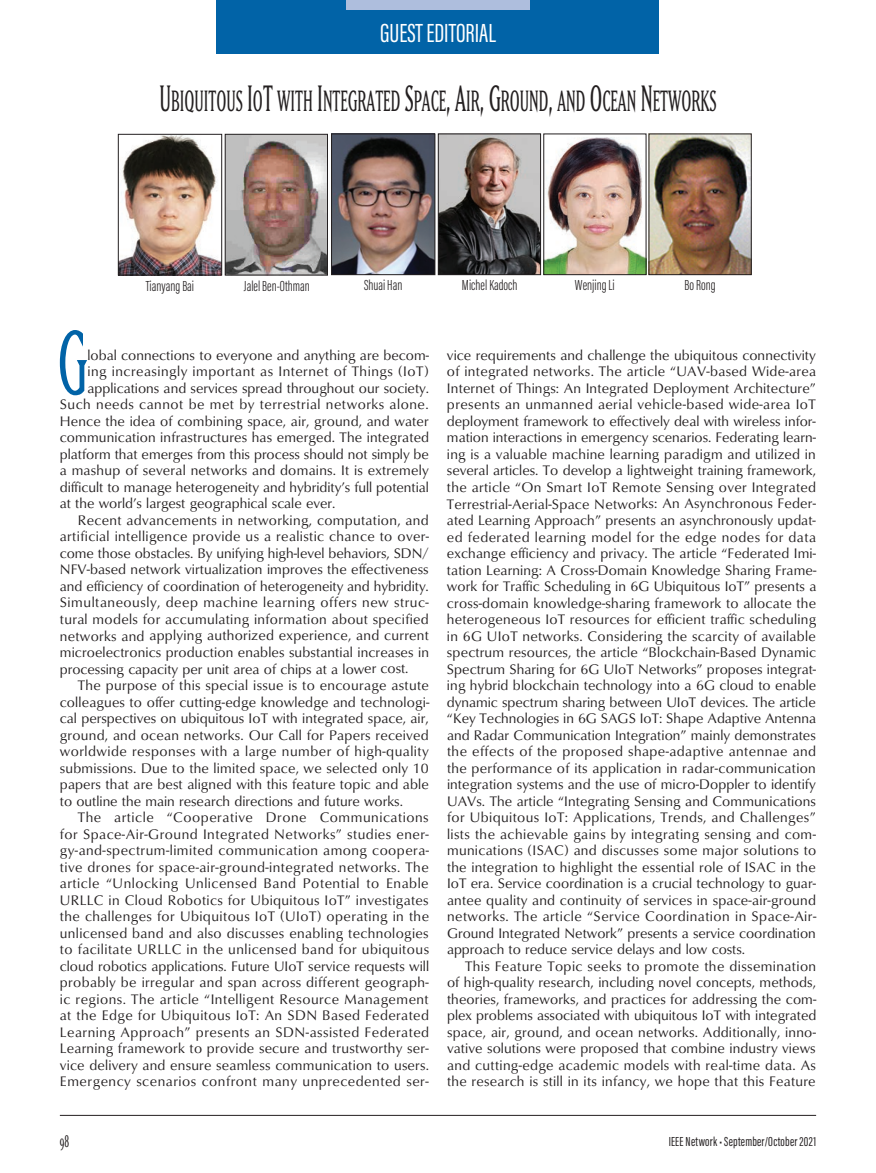
<style>
.page{position:relative;width:876px;height:1173px;background:#fff}
.page>*{position:absolute;margin:0;border:0;box-sizing:border-box;transform-origin:0 0}
.t1{font:condensed 89.7px "Matrix II Ext OT";color:#0163a7}
.t2{font:28.8px "Matrix II Ext OT Narrow SC800";color:#231f20}
.t3{font:27px "Acumin Pro Extra Cond Regular SC800";color:#fff}
.t4{font:16.5px "Matrix II Ext OT Narrow SC800";color:#231f20}
.t5{font:300 15px "Acumin Pro Extra Cond";color:#231f20}
.t6{font:14.25px/16.5px "Classico URW";letter-spacing:.02em;color:#231f20;text-align:justify}
.t7{font:14.25px "Classico URW";color:#231f20}
.t8{font:13.5px "Acumin Pro Extra Cond";letter-spacing:.015em;color:#231f20}
.s1{font-size:36px}
</style>
<div class="page">
<hr style="left:60px;top:1115px;width:756px;height:1px;background:#231f20">
<div style="left:216px;top:0;width:443px;height:54px;background:#0163a7"></div>
<div style="left:346px;top:0;width:184px;height:10px;background:#aebedd"></div>
<img style="left:333px;top:136px;width:100px;height:137px">
<div style="left:331px;top:134px;width:104px;height:141px;border:1px solid #231f20"></div>
<img style="left:440px;top:136px;width:99px;height:137px">
<div style="left:438px;top:134px;width:103px;height:141px;border:1px solid #231f20"></div>
<img style="left:545px;top:137px;width:99px;height:136px">
<div style="left:543px;top:134px;width:103px;height:141px;border:1px solid #231f20"></div>
<img style="left:120px;top:136px;width:100px;height:137px">
<div style="left:118px;top:134px;width:104px;height:141px;border:1px solid #231f20"></div>
<img style="left:227px;top:136px;width:99px;height:137px">
<div style="left:225px;top:134px;width:103px;height:141px;border:1px solid #231f20"></div>
<img style="left:651px;top:136px;width:98px;height:137px">
<h3 class="t3" style="left:380px;top:17px;width:117px">GUEST EDITORIAL</h3>
<h2 class="t2" style="left:159px;top:83px;width:558px"><span class="s1">U</span>BIQUITOUS <span class="s1">I</span>O<span class="s1">T</span> WITH <span class="s1">I</span>NTEGRATED <span class="s1">S</span>PACE<span class="s1">, A</span>IR<span class="s1">, G</span>ROUND<span class="s1">,</span> AND <span class="s1">O</span>CEAN <span class="s1">N</span>ETWORKS</h2>
<p class="t5" style="left:146px;top:277px;width:50px">Tianyang Bai</p>
<p class="t5" style="left:244px;top:277px;width:67px">Jalel Ben-Othman</p>
<p class="t5" style="left:364px;top:276px;width:40px">Shuai Han</p>
<p class="t5" style="left:462px;top:276px;width:57px">Michel Kadoch</p>
<p class="t5" style="left:575px;top:276px;width:41px">Wenjing Li</p>
<p class="t5" style="left:684px;top:276px;width:33px">Bo Rong</p>
<h1 class="t1" style="left:57px;top:308px;width:32px">G</h1>
<p class="t6" style="left:87px;top:346px;width:343px">lobal connections to everyone and anything are becom-</p>
<p class="t6" style="left:87px;top:363px;width:343px">ing increasingly important as Internet of Things (IoT)</p>
<p class="t7" style="left:87px;top:377px;width:343px">applications and services spread throughout our society.</p>
<p class="t6" style="left:60px;top:396px;width:370px">Such needs cannot be met by terrestrial networks alone.</p>
<p class="t6" style="left:60px;top:412px;width:370px">Hence the idea of combining space, air, ground, and water</p>
<p class="t6" style="left:60px;top:429px;width:371px">communication infrastructures has emerged. The integrated</p>
<p class="t7" style="left:60px;top:443px;width:371px">platform that emerges from this process should not simply be</p>
<p class="t6" style="left:60px;top:462px;width:370px">a mashup of several networks and domains. It is extremely</p>
<p class="t7" style="left:60px;top:476px;width:370px">difficult to manage heterogeneity and hybridity’s full potential</p>
<p class="t7" style="left:60px;top:493px;width:277px">at the world’s largest geographical scale ever.</p>
<p class="t6" style="left:78px;top:511px;width:352px">Recent advancements in networking, computation, and</p>
<p class="t6" style="left:60px;top:528px;width:371px">artificial intelligence provide us a realistic chance to over-</p>
<p class="t7" style="left:60px;top:542px;width:370px">come those obstacles. By unifying high-level behaviors, SDN/</p>
<p class="t6" style="left:60px;top:561px;width:370px">NFV-based network virtualization improves the effectiveness</p>
<p class="t7" style="left:60px;top:575px;width:370px">and efficiency of coordination of heterogeneity and hybridity.</p>
<p class="t6" style="left:60px;top:594px;width:370px">Simultaneously, deep machine learning offers new struc-</p>
<p class="t6" style="left:60px;top:610px;width:370px">tural models for accumulating information about specified</p>
<p class="t6" style="left:60px;top:627px;width:371px">networks and applying authorized experience, and current</p>
<p class="t6" style="left:60px;top:643px;width:370px">microelectronics production enables substantial increases in</p>
<p class="t7" style="left:60px;top:658px;width:350px">processing capacity per unit area of chips at a lower cost.</p>
<p class="t6" style="left:78px;top:676px;width:352px">The purpose of this special issue is to encourage astute</p>
<p class="t6" style="left:60px;top:693px;width:371px">colleagues to offer cutting-edge knowledge and technologi-</p>
<p class="t6" style="left:60px;top:709px;width:370px">cal perspectives on ubiquitous IoT with integrated space, air,</p>
<p class="t6" style="left:60px;top:726px;width:370px">ground, and ocean networks. Our Call for Papers received</p>
<p class="t6" style="left:60px;top:742px;width:370px">worldwide responses with a large number of high-quality</p>
<p class="t6" style="left:60px;top:759px;width:370px">submissions. Due to the limited space, we selected only 10</p>
<p class="t6" style="left:60px;top:775px;width:370px">papers that are best aligned with this feature topic and able</p>
<p class="t7" style="left:60px;top:790px;width:345px">to outline the main research directions and future works.</p>
<p class="t6" style="left:78px;top:808px;width:352px">The article “Cooperative Drone Communications</p>
<p class="t6" style="left:60px;top:825px;width:370px">for Space-Air-Ground Integrated Networks” studies ener-</p>
<p class="t6" style="left:60px;top:841px;width:371px">gy-and-spectrum-limited communication among coopera-</p>
<p class="t6" style="left:60px;top:858px;width:370px">tive drones for space-air-ground-integrated networks. The</p>
<p class="t6" style="left:60px;top:874px;width:370px">article “Unlocking Unlicensed Band Potential to Enable</p>
<p class="t6" style="left:60px;top:891px;width:370px">URLLC in Cloud Robotics for Ubiquitous IoT” investigates</p>
<p class="t6" style="left:60px;top:907px;width:371px">the challenges for Ubiquitous IoT (UIoT) operating in the</p>
<p class="t6" style="left:60px;top:924px;width:370px">unlicensed band and also discusses enabling technologies</p>
<p class="t6" style="left:60px;top:940px;width:371px">to facilitate URLLC in the unlicensed band for ubiquitous</p>
<p class="t6" style="left:60px;top:957px;width:371px">cloud robotics applications. Future UIoT service requests will</p>
<p class="t6" style="left:60px;top:973px;width:370px">probably be irregular and span across different geograph-</p>
<p class="t6" style="left:60px;top:990px;width:370px">ic regions. The article “Intelligent Resource Management</p>
<p class="t6" style="left:60px;top:1006px;width:370px">at the Edge for Ubiquitous IoT: An SDN Based Federated</p>
<p class="t6" style="left:60px;top:1023px;width:371px">Learning Approach” presents an SDN-assisted Federated</p>
<p class="t6" style="left:60px;top:1039px;width:370px">Learning framework to provide secure and trustworthy ser-</p>
<p class="t6" style="left:60px;top:1056px;width:371px">vice delivery and ensure seamless communication to users.</p>
<p class="t6" style="left:60px;top:1072px;width:370px">Emergency scenarios confront many unprecedented ser-</p>
<p class="t6" style="left:447px;top:346px;width:371px">vice requirements and challenge the ubiquitous connectivity of integrated networks. The article “UAV-based Wide-area Internet of Things: An Integrated Deployment Architecture” presents an unmanned aerial vehicle-based wide-area IoT deployment framework to effectively deal with wireless infor&shy;mation interactions in emergency scenarios. Federating learn&shy;ing is a valuable machine learning paradigm and utilized in several articles. To develop a lightweight training framework, the article “On Smart IoT Remote Sensing over Integrated Terrestrial-Aerial-Space Networks: An Asynchronous Feder&shy;ated Learning Approach” presents an asynchronously updat&shy;ed federated learning model for the edge nodes for data exchange efficiency and privacy. The article “Federated Imi&shy;tation Learning: A Cross-Domain Knowledge Sharing Frame&shy;work for Traffic Scheduling in 6G Ubiquitous IoT” presents a cross-domain knowledge-sharing framework to allocate the heterogeneous IoT resources for efficient traffic scheduling in 6G UIoT networks. Considering the scarcity of available spectrum resources, the article “Blockchain-Based Dynamic Spectrum Sharing for 6G UIoT Networks” proposes integrat&shy;ing hybrid blockchain technology into a 6G cloud to enable dynamic spectrum sharing between UIoT devices. The article “Key Technologies in 6G SAGS IoT: Shape Adaptive Antenna and Radar Communication Integration” mainly demonstrates the effects of the proposed shape-adaptive antennae and the performance of its application in radar-communication integration systems and the use of micro-Doppler to identify UAVs. The article “Integrating Sensing and Communications for Ubiquitous IoT: Applications, Trends, and Challenges” lists the achievable gains by integrating sensing and com&shy;munications (ISAC) and discusses some major solutions to the integration to highlight the essential role of ISAC in the IoT era. Service coordination is a crucial technology to guar&shy;antee quality and continuity of services in space-air-ground networks. The article “Service Coordination in Space-Air-Ground Integrated Network” presents a service coordination approach to reduce service delays and low costs.</p>
<p class="t6" style="left:447px;top:957px;width:371px;text-indent:18px">This Feature Topic seeks to promote the dissemination of high-quality research, including novel concepts, methods, theories, frameworks, and practices for addressing the com&shy;plex problems associated with ubiquitous IoT with integrated space, air, ground, and ocean networks. Additionally, inno&shy;vative solutions were proposed that combine industry views and cutting-edge academic models with real-time data. As the research is still in its infancy, we hope that this Feature</p>
<p class="t4" style="left:60px;top:1131px;width:11px">98</p>
<p class="t8" style="left:668px;top:1133px;width:149px">IEEE Network • September/October 2021</p>
</div>
